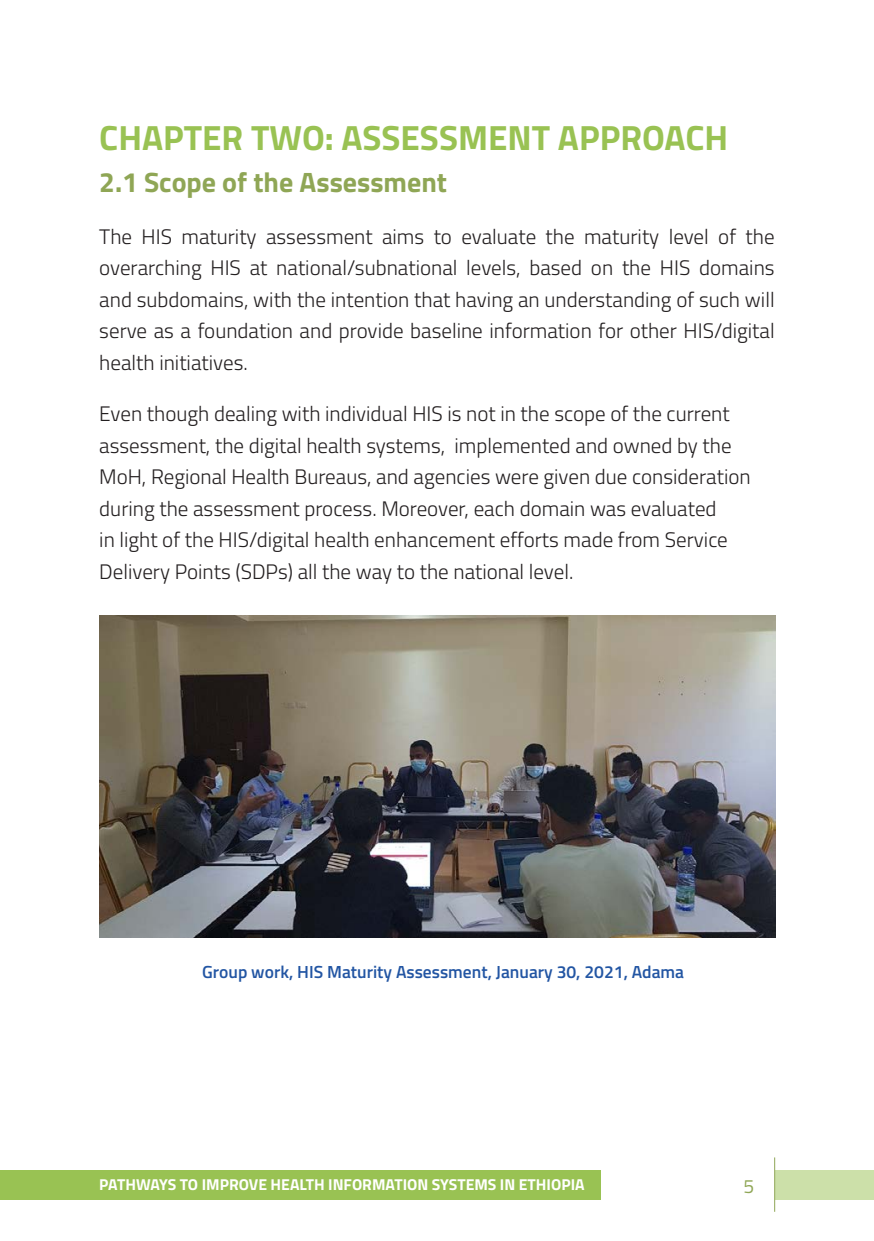
<style>
.page{position:relative;width:874px;height:1241px;background:#fff}
.page>*{position:absolute;margin:0;border:0;box-sizing:border-box;transform-origin:0 0}
.t1{font:700 35px "Titillium";color:#99c253}
.t2{font:700 28px "Titillium";color:#8fa655}
.t3{font:300 21px/31.5px "Titillium";color:#231f20;text-align:justify}
.t4{font:19.25px "Titillium";color:#8fa655}
.t5{font:600 17.5px "Titillium";color:#2255a3}
.t6{font:700 15.75px "Titillium";color:#fff}
</style>
<div class="page">
<div style="left:0;top:1169px;width:600px;height:30px;background:#99c253"></div>
<div style="left:774px;top:1169px;width:99px;height:30px;background:#cce0a9"></div>
<hr style="left:773px;top:1157px;width:1px;height:54px;background:#8fa655">
<img style="left:99px;top:615px;width:676px;height:322px">
<h1 class="t1" style="left:99px;top:111px;width:630px">CHAPTER TWO: ASSESSMENT APPROACH</h1>
<h2 class="t2" style="left:99px;top:161px;width:349px">2.1 Scope of the Assessment</h2>
<p class="t3" style="left:99px;top:219px;width:676px">The HIS maturity assessment aims to evaluate the maturity level of the overarching HIS at national/subnational levels, based on the HIS domains and subdomains, with the intention that having an understanding of such will serve as a foundation and provide baseline information for other HIS/digital health initiatives.</p>
<p class="t3" style="left:99px;top:397px;width:652px;text-align:left">Even though dealing with individual HIS is not in the scope of the current assessment, the digital health systems, implemented and owned by the MoH, Regional Health Bureaus, and agencies were given due consideration during the assessment process. Moreover, each domain was evaluated<br>in light of the HIS/digital health enhancement efforts made from Service Delivery Points (SDPs) all the way to the national level.</p>
<p class="t5" style="left:202px;top:958px;width:483px">Group work, HIS Maturity Assessment, January 30, 2021, Adama</p>
<p class="t6" style="left:99px;top:1172px;width:486px">PATHWAYS TO IMPROVE HEALTH INFORMATION SYSTEMS IN ETHIOPIA</p>
<p class="t4" style="left:743px;top:1171px;width:12px">5</p>
</div>
